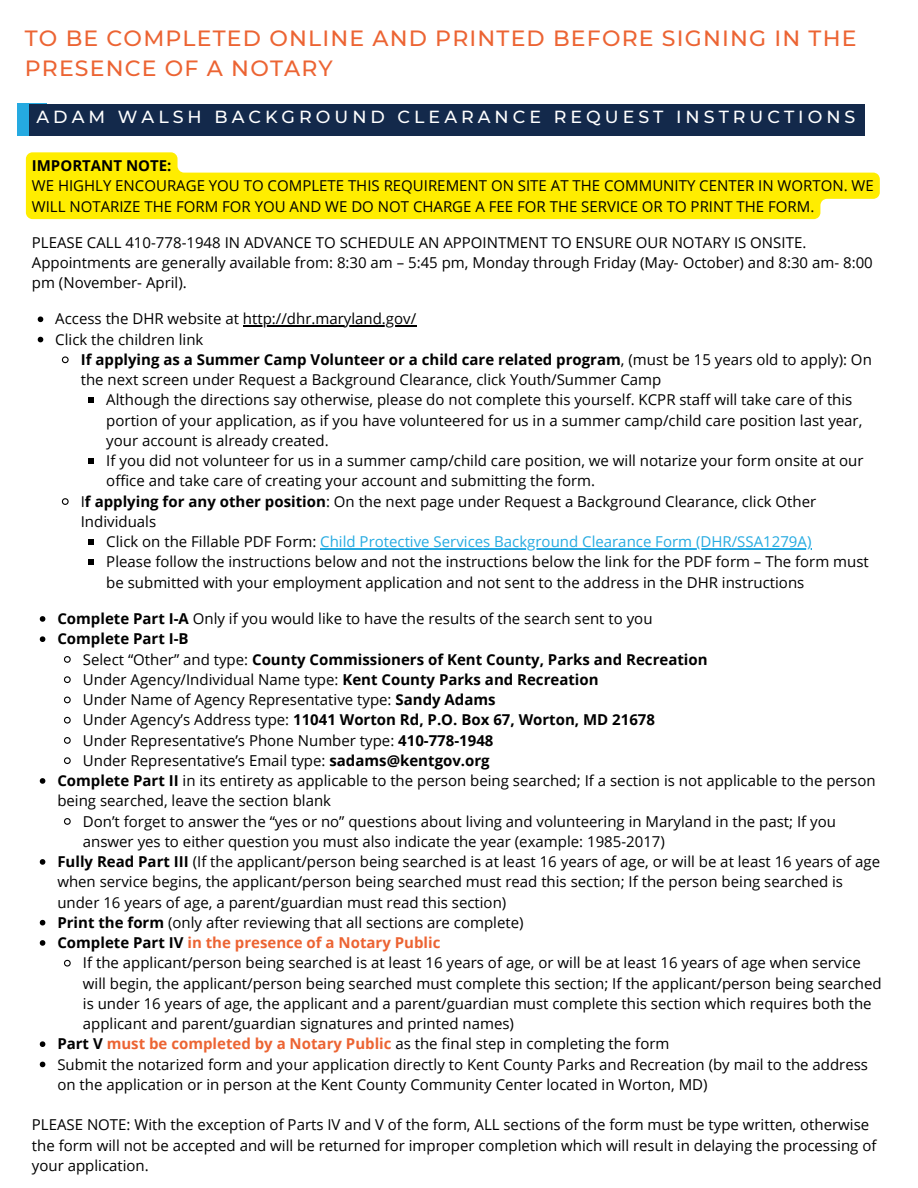
<style>
.page{position:relative;width:918px;height:1188px;background:#fff}
.page>*{position:absolute;margin:0;border:0;box-sizing:border-box;transform-origin:0 0}
.t1{font:500 22.05px/30.3px "Montserrat";letter-spacing:.055em;color:#ec6433}
.t2{font:500 17.55px "Montserrat";letter-spacing:.23em;color:#fff}
.t3{font:15px/20.2px "Open Sans";color:#000}
.t4{font:700 15px "Open Sans";color:#000}
.t5{font:15px "Open Sans";color:#25aae1}
.t6{font:700 15px "Open Sans";color:#ec6433}
.s1{font-weight:700}
.s2{color:#000}
.s3{font-weight:400}
.s4{font-weight:700;color:#ec6433}
</style>
<div class="page">
<div style="left:17px;top:103px;width:30px;height:32px;background:#25aae1"></div>
<div style="left:30px;top:104px;width:835px;height:31px;background:#13294b"></div>
<svg style="left:38px;top:316px;width:5px;height:6px"></svg>
<hr style="left:243px;top:326px;width:173px;height:1px;background:#000">
<svg style="left:38px;top:337px;width:5px;height:5px"></svg>
<svg style="left:61px;top:356px;width:8px;height:8px"></svg>
<svg style="left:88px;top:398px;width:6px;height:5px"></svg>
<svg style="left:88px;top:458px;width:6px;height:6px"></svg>
<svg style="left:61px;top:498px;width:8px;height:7px"></svg>
<svg style="left:88px;top:539px;width:6px;height:6px"></svg>
<hr style="left:320px;top:548px;width:491px;height:1px;background:#25aae1">
<svg style="left:88px;top:560px;width:6px;height:5px"></svg>
<svg style="left:26px;top:152px;width:854px;height:67px;fill:#ffed00"></svg>
<svg style="left:40px;top:616px;width:5px;height:6px"></svg>
<svg style="left:40px;top:636px;width:5px;height:6px"></svg>
<svg style="left:64px;top:656px;width:7px;height:7px"></svg>
<svg style="left:64px;top:676px;width:7px;height:8px"></svg>
<svg style="left:64px;top:696px;width:7px;height:8px"></svg>
<svg style="left:64px;top:716px;width:7px;height:8px"></svg>
<svg style="left:64px;top:737px;width:7px;height:7px"></svg>
<svg style="left:64px;top:757px;width:7px;height:8px"></svg>
<svg style="left:40px;top:778px;width:5px;height:6px"></svg>
<svg style="left:64px;top:818px;width:7px;height:7px"></svg>
<svg style="left:40px;top:859px;width:5px;height:6px"></svg>
<svg style="left:40px;top:920px;width:5px;height:6px"></svg>
<svg style="left:40px;top:940px;width:5px;height:6px"></svg>
<svg style="left:64px;top:959px;width:7px;height:8px"></svg>
<svg style="left:40px;top:1041px;width:5px;height:6px"></svg>
<svg style="left:40px;top:1062px;width:5px;height:5px"></svg>
<p class="t1" style="left:25px;top:23px;width:833px">TO BE COMPLETED ONLINE AND PRINTED BEFORE SIGNING IN THE<br>PRESENCE OF A NOTARY</p>
<h1 class="t2" style="left:37px;top:106px;width:820px">ADAM WALSH BACKGROUND CLEARANCE REQUEST INSTRUCTIONS</h1>
<p class="t3" style="left:32px;top:155px;width:843px"><span class="s1">IMPORTANT NOTE:<br></span>WE HIGHLY ENCOURAGE YOU TO COMPLETE THIS REQUIREMENT ON SITE AT THE COMMUNITY CENTER IN WORTON. WE<br>WILL NOTARIZE THE FORM FOR YOU AND WE DO NOT CHARGE A FEE FOR THE SERVICE OR TO PRINT THE FORM.</p>
<p class="t3" style="left:32px;top:232px;width:842px">PLEASE CALL 410-778-1948 IN ADVANCE TO SCHEDULE AN APPOINTMENT TO ENSURE OUR NOTARY IS ONSITE.<br>Appointments are generally available from: 8:30 am – 5:45 pm, Monday through Friday (May- October) and 8:30 am- 8:00 pm (November- April).</p>
<h2 class="t3" style="left:55px;top:308px;width:362px">Access the DHR website at http://dhr.maryland.gov/</h2>
<h3 class="t3" style="left:55px;top:329px;width:150px">Click the children link</h3>
<p class="t3" style="left:81px;top:349px;width:793px"><span class="s1">If applying as a Summer Camp Volunteer or a child care related program</span>, (must be 15 years old to apply): On the next screen under Request a Background Clearance, click Youth/Summer Camp</p>
<p class="t3" style="left:106px;top:389px;width:758px">Although the directions say otherwise, please do not complete this yourself. KCPR staff will take care of this portion of your application, as if you have volunteered for us in a summer camp/child care position last year, your account is already created.</p>
<p class="t3" style="left:106px;top:450px;width:759px">If you did not volunteer for us in a summer camp/child care position, we will notarize your form onsite at our office and take care of creating your account and submitting the form.</p>
<p class="t3" style="left:81px;top:491px;width:737px">I<span class="s1">f applying for any other position</span>: On the next page under Request a Background Clearance, click Other<br>Individuals</p>
<p class="t5" style="left:106px;top:531px;width:707px"><span class="s2">Click on the Fillable PDF Form:</span> Child Protective Services Background Clearance Form (DHR/SSA1279A)</p>
<p class="t3" style="left:106px;top:551px;width:764px">Please follow the instructions below and not the instructions below the link for the PDF form – The form must</p>
<p class="t3" style="left:106px;top:572px;width:700px">be submitted with your employment application and not sent to the address in the DHR instructions</p>
<p class="t3" style="left:57px;top:608px;width:597px"><span class="s1">Complete Part I-A</span> Only if you would like to have the results of the search sent to you</p>
<p class="t4" style="left:57px;top:628px;width:133px">Complete Part I-B</p>
<p class="t4" style="left:83px;top:648px;width:626px"><span class="s3">Select “Other” and type:</span> County Commissioners of Kent County, Parks and Recreation</p>
<p class="t3" style="left:83px;top:669px;width:517px">Under Agency/Individual Name type: <span class="s1">Kent County Parks and Recreation</span></p>
<p class="t3" style="left:83px;top:689px;width:414px">Under Name of Agency Representative type: <span class="s1">Sandy Adams</span></p>
<p class="t4" style="left:83px;top:709px;width:574px"><span class="s3">Under Agency’s Address type:</span> 11041 Worton Rd, P.O. Box 67, Worton, MD 21678</p>
<p class="t3" style="left:83px;top:730px;width:412px">Under Representative’s Phone Number type: <span class="s1">410-778-1948</span></p>
<p class="t3" style="left:83px;top:750px;width:408px">Under Representative’s Email type: <span class="s1">sadams@kentgov.org</span></p>
<p class="t3" style="left:57px;top:770px;width:820px"><span class="s1">Complete Part II</span> in its entirety as applicable to the person being searched; If a section is not applicable to the person being searched, leave the section blank</p>
<p class="t3" style="left:83px;top:811px;width:755px">Don’t forget to answer the “yes or no” questions about living and volunteering in Maryland in the past; If you answer yes to either question you must also indicate the year (example: 1985-2017)</p>
<p class="t3" style="left:57px;top:851px;width:824px"><span class="s1">Fully Read Part III</span> (If the applicant/person being searched is at least 16 years of age, or will be at least 16 years of age when service begins, the applicant/person being searched must read this section; If the person being searched is under 16 years of age, a parent/guardian must read this section)</p>
<p class="t3" style="left:57px;top:912px;width:468px"><span class="s1">Print the form</span> (only after reviewing that all sections are complete)</p>
<p class="t6" style="left:57px;top:932px;width:385px"><span class="s2">Complete Part IV</span> in the presence of a Notary Public</p>
<p class="t3" style="left:83px;top:952px;width:800px">If the applicant/person being searched is at least 16 years of age, or will be at least 16 years of age when service will begin, the applicant/person being searched must complete this section; If the applicant/person being searched is under 16 years of age, the applicant and a parent/guardian must complete this section which requires both the applicant and parent/guardian signatures and printed names)</p>
<p class="t3" style="left:57px;top:1033px;width:614px"><span class="s1">Part V</span> <span class="s4">must be completed by a Notary Public</span> as the final step in completing the form</p>
<p class="t3" style="left:57px;top:1054px;width:812px">Submit the notarized form and your application directly to Kent County Parks and Recreation (by mail to the address on the application or in person at the Kent County Community Center located in Worton, MD)</p>
<p class="t3" style="left:32px;top:1114px;width:846px">PLEASE NOTE: With the exception of Parts IV and V of the form, ALL sections of the form must be type written, otherwise the form will not be accepted and will be returned for improper completion which will result in delaying the processing of your application.</p>
</div>
